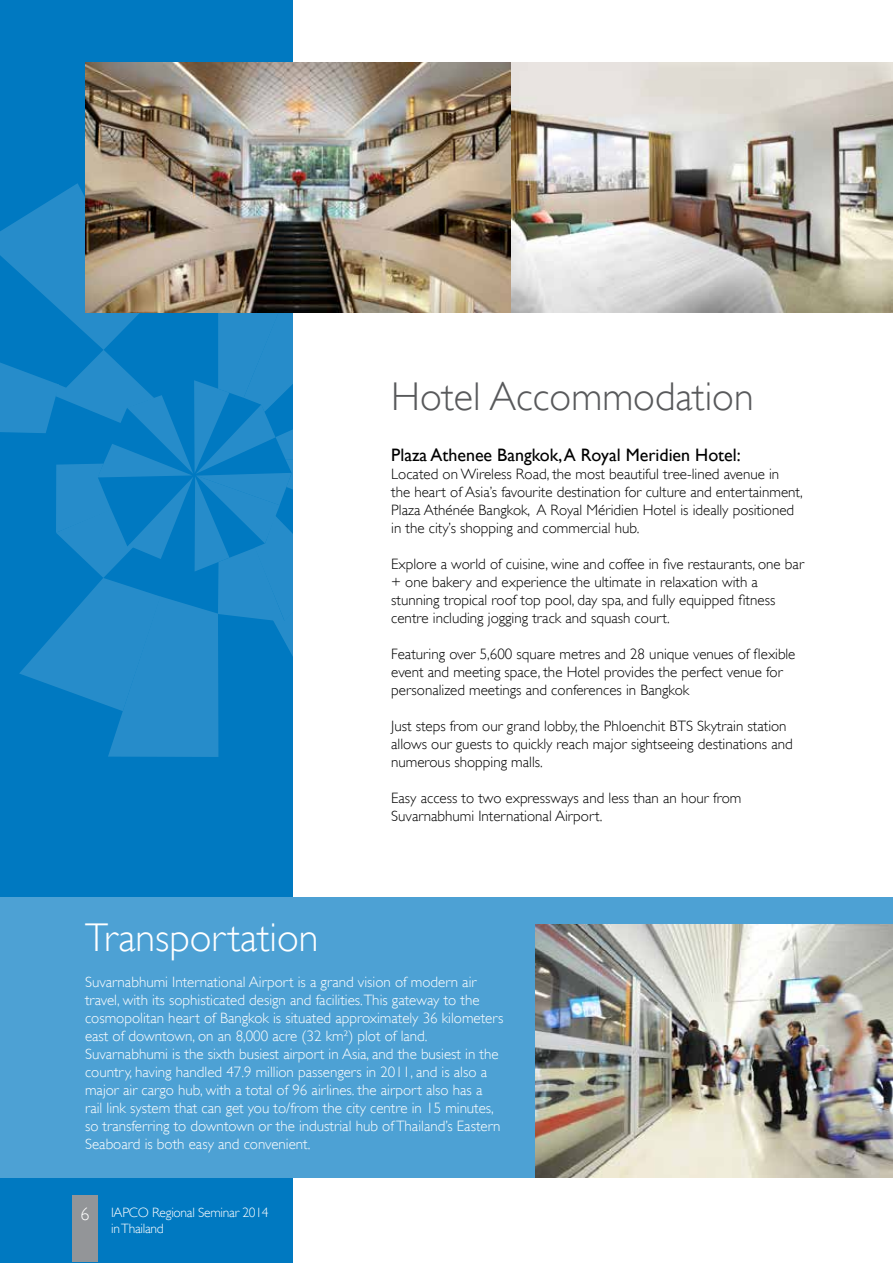
<style>
.page{position:relative;width:893px;height:1263px;background:#fff}
.page>*{position:absolute;margin:0;border:0;box-sizing:border-box;transform-origin:0 0}
.t1{font:300 40.05px "Gill Sans";color:#58595b}
.t2{font:300 40.05px "Gill Sans";color:#fff}
.t3{font:18px "Gill Sans";color:#000}
.t4{font:300 18px "Gill Sans";color:#fff}
.t5{font:300 15px/18px "Gill Sans";color:#000}
.t6{font:300 15px/18px "Gill Sans";color:#fff}
.t7{font:300 13.5px/16.2px "Gill Sans";letter-spacing:-.02em;color:#fff}
</style>
<div class="page">
<div style="left:0;top:0;width:293px;height:1263px;background:#0079c1"></div>
<svg style="left:108px;top:744px;width:111px;height:13px"></svg>
<svg style="left:0;top:183px;width:293px;height:561px"></svg>
<div style="left:0;top:897px;width:893px;height:281px;background:#4da1d4"></div>
<img style="left:536px;top:925px;width:357px;height:253px">
<img style="left:504px;top:62px;width:389px;height:251px">
<img style="left:85px;top:62px;width:425px;height:250px">
<div style="left:72px;top:1195px;width:26px;height:67px;background:#939598"></div>
<h1 class="t1" style="left:391px;top:366px;width:364px">Hotel Accommodation</h1>
<p class="t3" style="left:391px;top:444px;width:351px">Plaza Athenee Bangkok, A Royal Meridien Hotel:</p>
<p class="t5" style="left:391px;top:464px;width:413px">Located on Wireless Road, the most beautiful tree-lined avenue in<br>the heart of Asia’s favourite destination for culture and entertainment, Plaza Athénée Bangkok, A Royal Méridien Hotel is ideally positioned in the city’s shopping and commercial hub.</p>
<p class="t5" style="left:391px;top:554px;width:414px">Explore a world of cuisine, wine and coffee in five restaurants, one bar + one bakery and experience the ultimate in relaxation with a stunning tropical roof top pool, day spa, and fully equipped fitness centre including jogging track and squash court.</p>
<p class="t5" style="left:391px;top:644px;width:406px">Featuring over 5,600 square metres and 28 unique venues of flexible event and meeting space, the Hotel provides the perfect venue for personalized meetings and conferences in Bangkok</p>
<p class="t5" style="left:391px;top:716px;width:403px">Just steps from our grand lobby, the Phloenchit BTS Skytrain station allows our guests to quickly reach major sightseeing destinations and numerous shopping malls.</p>
<p class="t5" style="left:391px;top:788px;width:352px">Easy access to two expressways and less than an hour from<br>Suvarnabhumi International Airport.</p>
<h1 class="t2" style="left:85px;top:906px;width:235px">Transportation</h1>
<p class="t6" style="left:85px;top:972px;width:420px">Suvarnabhumi International Airport is a grand vision of modern air travel, with its sophisticated design and facilities.This gateway to the cosmopolitan heart of Bangkok is situated approximately 36 kilometers east of downtown, on an 8,000 acre (32 km²) plot of land.<br>Suvarnabhumi is the sixth busiest airport in Asia, and the busiest in the country, having handled 47.9 million passengers in 2011, and is also a major air cargo hub, with a total of 96 airlines. the airport also has a rail link system that can get you to/from the city centre in 15 minutes, so transferring to downtown or the industrial hub of Thailand’s Eastern Seaboard is both easy and convenient.</p>
<p class="t4" style="left:80px;top:1200px;width:10px">6</p>
<p class="t7" style="left:111px;top:1204px;width:159px">IAPCO Regional Seminar 2014 in Thailand</p>
</div>
